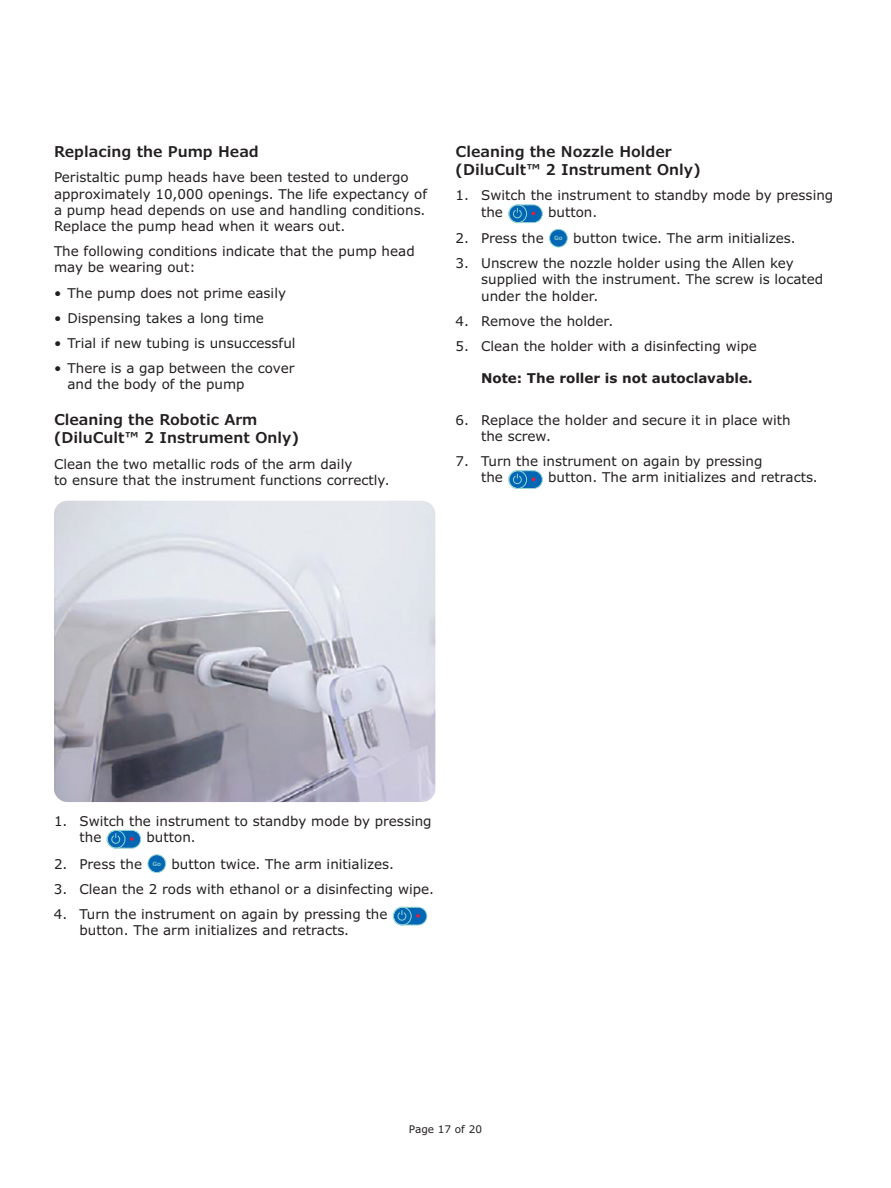
<style>
.page{position:relative;width:891px;height:1188px;background:#fff}
.page>*{position:absolute;margin:0;border:0;box-sizing:border-box;transform-origin:0 0}
.t1{font:600 15px/18px "Verdana Pro";color:#231f20}
.t2{font:13.5px/16.2px "Verdana Pro";color:#231f20}
.t3{font:700 13.5px "Verdana Pro";color:#231f20}
.t4{font:10.5px "Verdana Pro";color:#231f20}
.t5{font:600 5.85px "Verdana Pro";color:#96d5d2}
</style>
<div class="page">
<svg style="left:509px;top:205px;width:33px;height:18px"></svg>
<div style="left:508px;top:204px;width:35px;height:19px;border:1px solid #96d5d2;border-radius:9px"></div>
<div style="left:508px;top:204px;width:19px;height:19px;border:1px solid #96d5d2;border-radius:50%"></div>
<svg style="left:513px;top:208px;width:9px;height:11px"></svg>
<div style="left:550px;top:229px;width:17px;height:18px;background:#0166b3;border-radius:50%"></div>
<div style="left:549px;top:229px;width:19px;height:19px;border:1px solid #96d5d2;border-radius:50%"></div>
<div style="left:509px;top:471px;width:33px;height:17px;background:#0166b3;border-radius:9px"></div>
<div style="left:508px;top:470px;width:35px;height:19px;border:1px solid #96d5d2;border-radius:9px"></div>
<div style="left:508px;top:470px;width:19px;height:19px;border:1px solid #96d5d2;border-radius:50%"></div>
<svg style="left:532px;top:477px;width:3px;height:4px"></svg>
<svg style="left:513px;top:474px;width:9px;height:11px"></svg>
<div style="left:107px;top:830px;width:34px;height:18px;background:#0166b3;border-radius:9px"></div>
<div style="left:107px;top:830px;width:34px;height:19px;border:1px solid #96d5d2;border-radius:9px"></div>
<div style="left:107px;top:830px;width:18px;height:19px;border:1px solid #96d5d2;border-radius:50%"></div>
<svg style="left:130px;top:837px;width:4px;height:4px"></svg>
<svg style="left:111px;top:833px;width:10px;height:11px"></svg>
<div style="left:148px;top:855px;width:18px;height:18px;background:#0166b3;border-radius:50%"></div>
<div style="left:147px;top:854px;width:19px;height:19px;border:1px solid #96d5d2;border-radius:50%"></div>
<div style="left:393px;top:907px;width:34px;height:18px;background:#0166b3;border-radius:9px"></div>
<div style="left:393px;top:907px;width:34px;height:19px;border:1px solid #96d5d2;border-radius:9px"></div>
<div style="left:393px;top:907px;width:19px;height:19px;border:1px solid #96d5d2;border-radius:50%"></div>
<svg style="left:416px;top:914px;width:4px;height:4px"></svg>
<svg style="left:397px;top:910px;width:10px;height:11px"></svg>
<img style="left:54px;top:501px;width:381px;height:301px">
<p class="t1" style="left:54px;top:143px;width:206px">Replacing the Pump Head</p>
<p class="t2" style="left:54px;top:170px;width:375px">Peristaltic pump heads have been tested to undergo approximately 10,000 openings. The life expectancy of a pump head depends on use and handling conditions.<br>Replace the pump head when it wears out.</p>
<p class="t2" style="left:54px;top:243px;width:362px">The following conditions indicate that the pump head may be wearing out:</p>
<p class="t2" style="left:54px;top:285px;width:234px">• The pump does not prime easily</p>
<p class="t2" style="left:54px;top:310px;width:211px">• Dispensing takes a long time</p>
<p class="t2" style="left:54px;top:335px;width:243px">• Trial if new tubing is unsuccessful</p>
<p class="t2" style="left:68px;top:360px;width:229px;text-indent:-14px">• There is a gap between the cover and the body of the pump</p>
<p class="t1" style="left:54px;top:411px;width:247px">Cleaning the Robotic Arm (DiluCult™ 2 Instrument Only)</p>
<p class="t2" style="left:54px;top:456px;width:337px">Clean the two metallic rods of the arm daily<br>to ensure that the instrument functions correctly.</p>
<p class="t1" style="left:456px;top:143px;width:247px">Cleaning the Nozzle Holder (DiluCult™ 2 Instrument Only)</p>
<p class="t2" style="left:481px;top:188px;width:354px;text-indent:-26px">1. Switch the instrument to standby mode by pressing the</p>
<p class="t2" style="left:548px;top:204px;width:51px">button.</p>
<p class="t2" style="left:456px;top:230px;width:90px">2. Press the</p>
<p class="t5" style="left:554px;top:234px;width:10px">Go</p>
<p class="t2" style="left:573px;top:230px;width:224px">button twice. The arm initializes.</p>
<p class="t2" style="left:481px;top:255px;width:344px;text-indent:-26px">3. Unscrew the nozzle holder using the Allen key supplied with the instrument. The screw is located under the holder.</p>
<p class="t2" style="left:456px;top:313px;width:159px">4. Remove the holder.</p>
<p class="t2" style="left:456px;top:338px;width:303px">5. Clean the holder with a disinfecting wipe</p>
<p class="t3" style="left:481px;top:370px;width:273px">Note: The roller is not autoclavable.</p>
<p class="t2" style="left:481px;top:412px;width:311px;text-indent:-26px">6. Replace the holder and secure it in place with the screw.</p>
<p class="t2" style="left:481px;top:453px;width:283px;text-indent:-26px">7. Turn the instrument on again by pressing the</p>
<p class="t2" style="left:548px;top:470px;width:271px">button. The arm initializes and retracts.</p>
<p class="t2" style="left:80px;top:813px;width:354px;text-indent:-26px">1. Switch the instrument to standby mode by pressing the</p>
<p class="t2" style="left:147px;top:829px;width:51px">button.</p>
<p class="t2" style="left:54px;top:856px;width:90px">2. Press the</p>
<p class="t5" style="left:153px;top:860px;width:10px">Go</p>
<p class="t2" style="left:171px;top:856px;width:224px">button twice. The arm initializes.</p>
<p class="t2" style="left:54px;top:881px;width:382px">3. Clean the 2 rods with ethanol or a disinfecting wipe.</p>
<p class="t2" style="left:79px;top:906px;width:310px;text-indent:-26px">4. Turn the instrument on again by pressing the button. The arm initializes and retracts.</p>
<p class="t4" style="left:409px;top:1123px;width:75px">Page 17 of 20</p>
</div>
